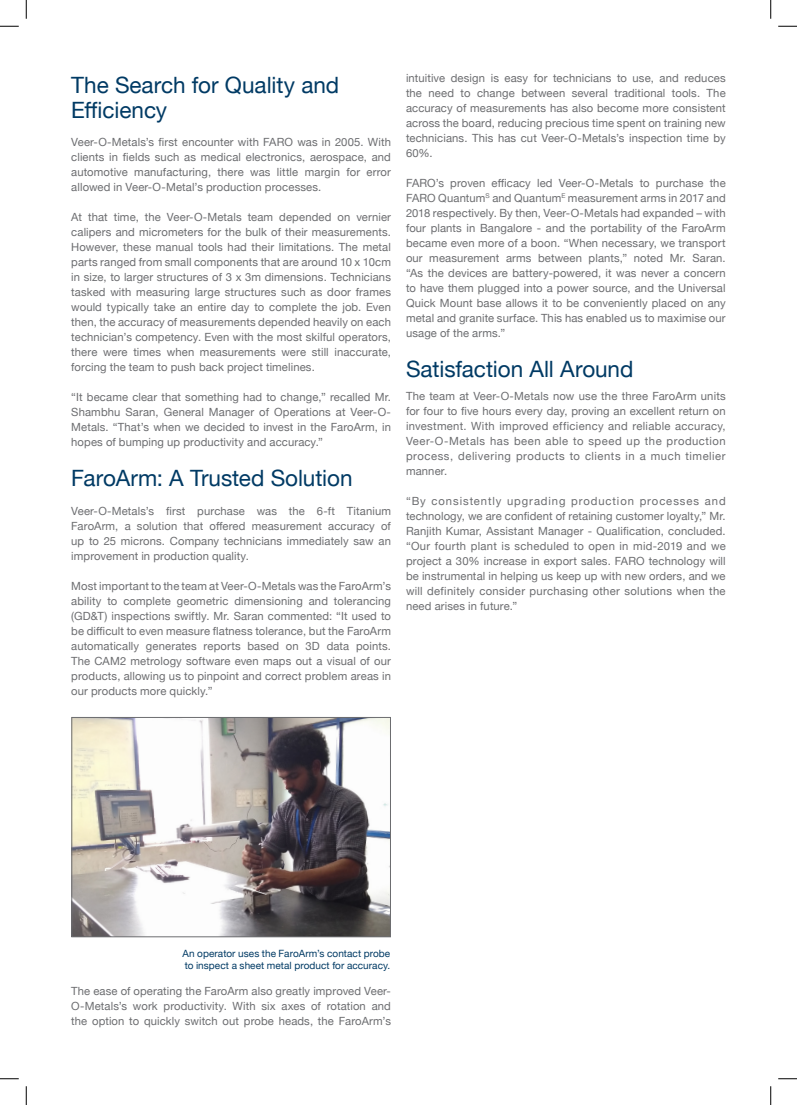
<style>
.page{position:relative;width:797px;height:1105px;background:#fff}
.page>*{position:absolute;margin:0;border:0;box-sizing:border-box;transform-origin:0 0}
.t1{font:22.5px/25px "Helvetica Neue";letter-spacing:-.005em;color:#003a64}
.t2{font:11.25px/15px "Helvetica Neue";letter-spacing:.01em;color:#6c6d70;text-align:justify}
.t3{font:10px "Helvetica Neue";letter-spacing:.005em;color:#003a64}
</style>
<div class="page">
<img style="left:74px;top:719px;width:314px;height:216px">
<div style="left:72px;top:717px;width:318px;height:220px;border:1px solid #6c6d70"></div>
<svg style="left:0;top:25px;width:19px;height:2px"></svg>
<svg style="left:778px;top:25px;width:19px;height:2px"></svg>
<svg style="left:0;top:1078px;width:19px;height:1px"></svg>
<svg style="left:778px;top:1078px;width:19px;height:1px"></svg>
<svg style="left:25px;top:0;width:2px;height:19px"></svg>
<svg style="left:25px;top:1086px;width:2px;height:19px"></svg>
<svg style="left:770px;top:0;width:1px;height:19px"></svg>
<svg style="left:770px;top:1086px;width:1px;height:19px"></svg>
<p class="t1" style="left:71px;top:73px;width:269px">The Search for Quality and<br>Efficiency</p>
<p class="t2" style="left:71px;top:135px;width:321px">Veer-O-Metals’s first encounter with FARO was in 2005. With clients in fields such as medical electronics, aerospace, and automotive manufacturing, there was little margin for error allowed in Veer-O-Metal’s production processes.</p>
<p class="t2" style="left:71px;top:210px;width:321px">At that time, the Veer-O-Metals team depended on vernier calipers and micrometers for the bulk of their measurements.<br>However, these manual tools had their limitations. The metal parts ranged from small components that are around 10 x 10cm in size, to larger structures of 3 x 3m dimensions. Technicians tasked with measuring large structures such as door frames would typically take an entire day to complete the job. Even then, the accuracy of measurements depended heavily on each technician’s competency. Even with the most skilful operators, there were times when measurements were still inaccurate, forcing the team to push back project timelines.</p>
<p class="t2" style="left:71px;top:390px;width:321px">“It became clear that something had to change,” recalled Mr.<br>Shambhu Saran, General Manager of Operations at Veer-O-Metals. “That’s when we decided to invest in the FaroArm, in hopes of bumping up productivity and accuracy.”</p>
<p class="t1" style="left:71px;top:467px;width:283px">FaroArm: A Trusted Solution</p>
<p class="t2" style="left:71px;top:504px;width:321px">Veer-O-Metals’s first purchase was the 6-ft Titanium FaroArm, a solution that offered measurement accuracy of up to 25 microns. Company technicians immediately saw an improvement in production quality.</p>
<p class="t2" style="left:71px;top:579px;width:321px">Most important to the team at Veer-O-Metals was the FaroArm’s ability to complete geometric dimensioning and tolerancing (GD&amp;T) inspections swiftly. Mr. Saran commented: “It used to be difficult to even measure flatness tolerance, but the FaroArm automatically generates reports based on 3D data points.<br>The CAM2 metrology software even maps out a visual of our products, allowing us to pinpoint and correct problem areas in our products more quickly.”</p>
<p class="t2" style="left:406px;top:71px;width:321px">intuitive design is easy for technicians to use, and reduces the need to change between several traditional tools. The accuracy of measurements has also become more consistent across the board, reducing precious time spent on training new technicians. This has cut Veer-O-Metals’s inspection time by 60%.</p>
<p class="t2" style="left:406px;top:176px;width:321px">FARO’s proven efficacy led Veer-O-Metals to purchase the FARO Quantum<sup>S</sup> and Quantum<sup>E</sup> measurement arms in 2017 and 2018 respectively. By then, Veer-O-Metals had expanded – with four plants in Bangalore - and the portability of the FaroArm became even more of a boon. “When necessary, we transport our measurement arms between plants,” noted Mr. Saran. “As the devices are battery-powered, it was never a concern to have them plugged into a power source, and the Universal Quick Mount base allows it to be conveniently placed on any metal and granite surface. This has enabled us to maximise our usage of the arms.”</p>
<p class="t1" style="left:406px;top:358px;width:229px">Satisfaction All Around</p>
<p class="t2" style="left:406px;top:389px;width:321px">The team at Veer-O-Metals now use the three FaroArm units for four to five hours every day, proving an excellent return on investment. With improved efficiency and reliable accuracy, Veer-O-Metals has been able to speed up the production process, delivering products to clients in a much timelier manner.</p>
<p class="t2" style="left:406px;top:494px;width:321px">“By consistently upgrading production processes and technology, we are confident of retaining customer loyalty,” Mr.<br>Ranjith Kumar, Assistant Manager - Qualification, concluded. “Our fourth plant is scheduled to open in mid-2019 and we project a 30% increase in export sales. FARO technology will be instrumental in helping us keep up with new orders, and we will definitely consider purchasing other solutions when the need arises in future.”</p>
<p class="t3" style="left:182px;top:946px;width:209px">An operator uses the FaroArm’s contact probe</p>
<p class="t3" style="left:185px;top:958px;width:207px">to inspect a sheet metal product for accuracy.</p>
<p class="t2" style="left:71px;top:984px;width:321px">The ease of operating the FaroArm also greatly improved Veer-O-Metals’s work productivity. With six axes of rotation and the option to quickly switch out probe heads, the FaroArm’s</p>
</div>
